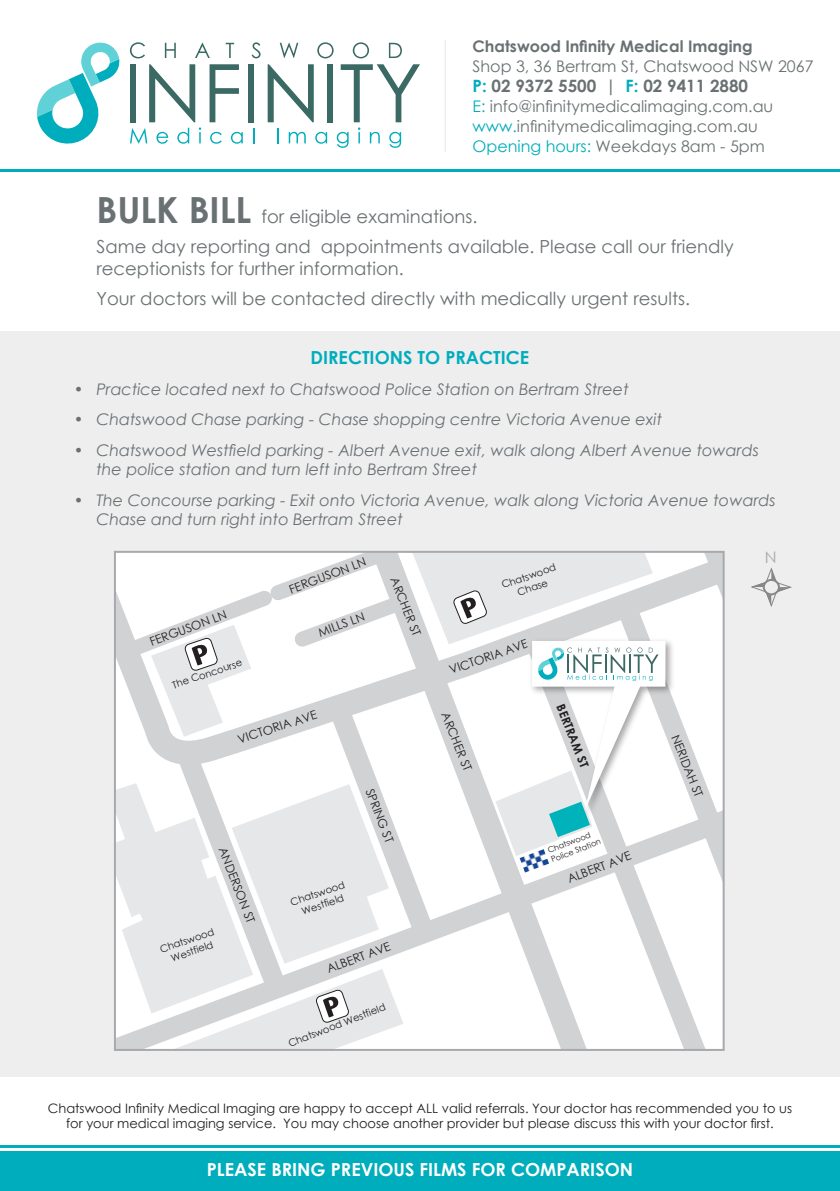
<style>
.page{position:relative;width:840px;height:1191px;background:#fff}
.page>*{position:absolute;margin:0;border:0;box-sizing:border-box;transform-origin:0 0}
.t1{font:18px/21.6px "Century Gothic";color:#6a7173}
.t2{font:700 18px "Century Gothic";color:#fff}
.t3{font:700 18px "Century Gothic";color:#00adbc}
.t4{font:700 17px "Century Gothic";color:#6a7173}
.t5{font:italic 16px/19.2px "Century Gothic";color:#6a7173}
.t6{font:16px "Century Gothic";color:#6a7173}
.t7{font:700 16px "Century Gothic";color:#6a7173}
.t8{font:16px "Century Gothic";color:#a8a9ad}
.t9{font:13px/15.6px "Century Gothic";color:#231f20;text-align:center}
.t10{font:12px "Century Gothic";color:#231f20}
.t11{font:700 12px "Century Gothic";color:#231f20}
.t12{font:10px/12px "Century Gothic";color:#231f20;text-align:center}
.t13{font:8px/9.6px "Century Gothic";color:#231f20}
.s1{color:#00adbc}
.s2{font-weight:700;font-size:36px}
</style>
<div class="page">
<div style="left:0;top:1152px;width:839px;height:39px;background:#00adbc"></div>
<svg style="left:209px;top:64px;width:30px;height:58px"></svg>
<div style="left:248px;top:64px;width:6px;height:58px;background:#3b6964"></div>
<svg style="left:267px;top:64px;width:46px;height:58px"></svg>
<div style="left:327px;top:64px;width:6px;height:58px;background:#3b6964"></div>
<svg style="left:130px;top:64px;width:71px;height:80px"></svg>
<svg style="left:210px;top:132px;width:11px;height:12px"></svg>
<svg style="left:231px;top:132px;width:12px;height:12px"></svg>
<svg style="left:253px;top:128px;width:1px;height:15px"></svg>
<svg style="left:277px;top:128px;width:1px;height:15px"></svg>
<svg style="left:288px;top:132px;width:17px;height:11px"></svg>
<svg style="left:315px;top:132px;width:12px;height:12px"></svg>
<svg style="left:336px;top:64px;width:84px;height:84px"></svg>
<svg style="left:130px;top:42px;width:15px;height:16px"></svg>
<svg style="left:165px;top:43px;width:11px;height:15px"></svg>
<svg style="left:195px;top:43px;width:15px;height:15px"></svg>
<svg style="left:225px;top:43px;width:9px;height:15px"></svg>
<svg style="left:251px;top:42px;width:9px;height:16px"></svg>
<svg style="left:279px;top:43px;width:19px;height:15px"></svg>
<svg style="left:317px;top:42px;width:16px;height:16px"></svg>
<svg style="left:352px;top:42px;width:17px;height:16px"></svg>
<svg style="left:388px;top:43px;width:13px;height:15px"></svg>
<svg style="left:37px;top:42px;width:82px;height:102px"></svg>
<hr style="left:0;top:1145px;width:839px;height:2px;background:#00adbc">
<hr style="left:444px;top:40px;width:1px;height:112px;background:#e6e7e9">
<div style="left:0;top:331px;width:839px;height:745px;background:#eeeeef"></div>
<hr style="left:0;top:169px;width:839px;height:3px;background:#00adbc">
<svg style="left:117px;top:554px;width:604px;height:494px"></svg>
<div style="left:114px;top:551px;width:610px;height:500px;border:2px solid #a8a9ad"></div>
<svg style="left:751px;top:567px;width:41px;height:40px"></svg>
<p class="t7" style="left:472px;top:34px;width:281px">Chatswood Infinity Medical Imaging</p>
<p class="t6" style="left:472px;top:55px;width:342px">Shop 3, 36 Bertram St, Chatswood NSW 2067</p>
<p class="t4" style="left:472px;top:73px;width:277px"><span class="s1">P:</span> 02 9372 5500 | <span class="s1">F:</span> 02 9411 2880</p>
<p class="t6" style="left:472px;top:95px;width:302px"><span class="s1">E:</span> info@infinitymedicalimaging.com.au</p>
<p class="t6" style="left:472px;top:115px;width:287px"><span class="s1">www.</span>infinitymedicalimaging.com.au</p>
<p class="t6" style="left:472px;top:135px;width:294px"><span class="s1">Opening hours:</span> Weekdays 8am - 5pm</p>
<p class="t1" style="left:96px;top:205px;width:382px"><span class="s2">BULK BILL</span> for eligible examinations.</p>
<p class="t1" style="left:96px;top:235px;width:638px">Same day reporting and appointments available. Please call our friendly receptionists for further information.</p>
<p class="t1" style="left:96px;top:287px;width:595px">Your doctors will be contacted directly with medically urgent results.</p>
<p class="t3" style="left:310px;top:344px;width:220px">DIRECTIONS TO PRACTICE</p>
<p class="t5" style="left:74px;top:379px;width:556px">• Practice located next to Chatswood Police Station on Bertram Street</p>
<p class="t5" style="left:74px;top:410px;width:589px">• Chatswood Chase parking - Chase shopping centre Victoria Avenue exit</p>
<p class="t5" style="left:96px;top:440px;width:663px;text-indent:-23px">• Chatswood Westfield parking - Albert Avenue exit, walk along Albert Avenue towards the police station and turn left into Bertram Street</p>
<p class="t5" style="left:96px;top:490px;width:680px;text-indent:-23px">• The Concourse parking - Exit onto Victoria Avenue, walk along Victoria Avenue towards<br>Chase and turn right into Bertram Street</p>
<p class="t8" style="left:764px;top:546px;width:13px">N</p>
<p class="t10" style="left:286px;top:581px;width:82px;rotate:-20deg">FERGUSON LN</p>
<p class="t12" style="left:499px;top:579px;width:58px;rotate:-19deg">Chatswood<br>Chase</p>
<p class="t10" style="left:402px;top:574px;width:64px;rotate:68deg">ARCHER ST</p>
<p class="t10" style="left:147px;top:634px;width:82px;rotate:-20deg">FERGUSON LN</p>
<p class="t10" style="left:315px;top:625px;width:50px;rotate:-20deg">MILLS LN</p>
<p class="t10" style="left:446px;top:662px;width:84px;rotate:-19deg">VICTORIA AVE</p>
<p class="t12" style="left:171px;top:679px;width:74px;rotate:-19deg">The Concourse</p>
<p class="t10" style="left:235px;top:731px;width:84px;rotate:-18deg">VICTORIA AVE</p>
<p class="t10" style="left:230px;top:844px;width:82px;rotate:69deg">ANDERSON ST</p>
<p class="t12" style="left:288px;top:896px;width:58px;rotate:-19deg">Chatswood<br>Westfield</p>
<p class="t10" style="left:377px;top:786px;width:58px;rotate:69deg">SPRING ST</p>
<p class="t12" style="left:158px;top:943px;width:58px;rotate:-19deg">Chatswood<br>Westfield</p>
<p class="t10" style="left:324px;top:961px;width:69px;rotate:-21deg">ALBERT AVE</p>
<p class="t12" style="left:286px;top:1037px;width:105px;rotate:-21deg">Chatswood Westfield</p>
<p class="t10" style="left:452px;top:709px;width:64px;rotate:68deg">ARCHER ST</p>
<p class="t11" style="left:568px;top:701px;width:68px;rotate:68deg">BERTRAM ST</p>
<p class="t13" style="left:546px;top:846px;width:54px;rotate:-21deg">Chatswood<br>Police Station</p>
<p class="t10" style="left:564px;top:871px;width:69px;rotate:-21deg">ALBERT AVE</p>
<p class="t10" style="left:682px;top:732px;width:67px;rotate:68deg">NERIDAH ST</p>
<p class="t9" style="left:48px;top:1100px;width:745px">Chatswood Infinity Medical Imaging are happy to accept ALL valid referrals. Your doctor has recommended you to us for your medical imaging service. You may choose another provider but please discuss this with your doctor first.</p>
<p class="t2" style="left:207px;top:1156px;width:427px">PLEASE BRING PREVIOUS FILMS FOR COMPARISON</p>
</div>
